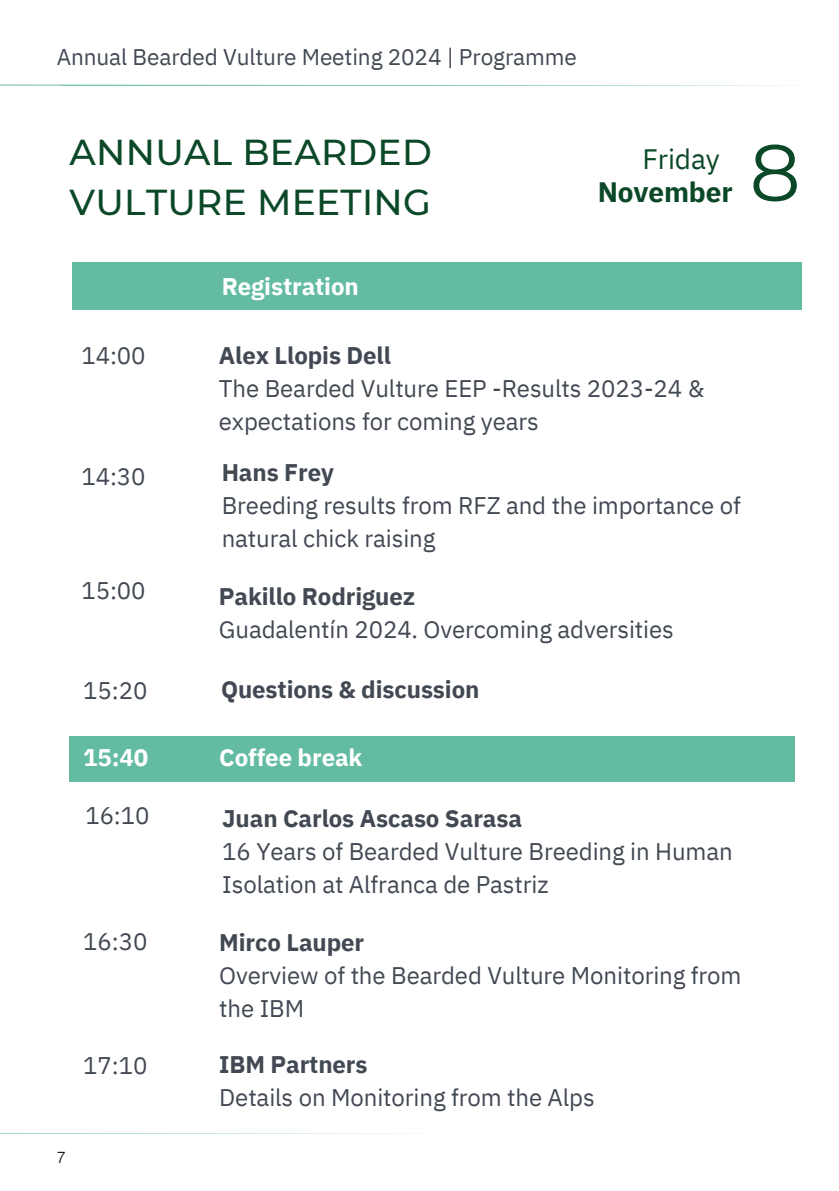
<style>
.page{position:relative;width:839px;height:1191px;background:#fff}
.page>*{position:absolute;margin:0;border:0;box-sizing:border-box;transform-origin:0 0}
.t1{font:80px "Montserrat";color:#0b4827}
.t2{font:500 36px/49.4px "Montserrat";letter-spacing:.01em;color:#0b4827}
.t3{font:700 28px/33px "IBM Plex Sans";letter-spacing:-.005em;color:#0b4827}
.t4{font:24px/33px "IBM Plex Sans";letter-spacing:-.005em;color:#424953}
.t5{font:700 24px "IBM Plex Sans";letter-spacing:-.005em;color:#424953}
.t6{font:700 24px "IBM Plex Sans";letter-spacing:-.005em;color:#fff}
.t7{font:22.6px "IBM Plex Sans";letter-spacing:-.005em;color:#424953}
.t8{font:300 16px "Helvetica";color:#000}
.s1{font-weight:400}
</style>
<div class="page">
<div style="left:72px;top:262px;width:729px;height:47px;background:#63bba2"></div>
<svg style="left:0;top:85px;width:790px;height:1px"></svg>
<div style="left:69px;top:736px;width:725px;height:46px;background:#63bba2"></div>
<svg style="left:0;top:1133px;width:413px;height:1px"></svg>
<p class="t7" style="left:57px;top:42px;width:521px">Annual Bearded Vulture Meeting 2024 | Programme</p>
<h2 class="t2" style="left:70px;top:128px;width:363px">ANNUAL BEARDED<br>VULTURE MEETING</h2>
<h3 class="t1" style="left:749px;top:124px;width:53px">8</h3>
<h3 class="t3" style="left:597px;top:142px;width:136px;text-indent:45px"><span class="s1">Friday<br></span>November</h3>
<h1 class="t6" style="left:222px;top:270px;width:138px">Registration</h1>
<p class="t4" style="left:81px;top:339px;width:66px">14:00</p>
<p class="t5" style="left:219px;top:339px;width:174px">Alex Llopis Dell</p>
<p class="t4" style="left:219px;top:371px;width:487px">The Bearded Vulture EEP -Results 2023-24 &amp; expectations for coming years</p>
<p class="t4" style="left:81px;top:459px;width:66px">14:30</p>
<p class="t5" style="left:222px;top:457px;width:114px">Hans Frey</p>
<p class="t4" style="left:222px;top:489px;width:520px">Breeding results from RFZ and the importance of natural chick raising</p>
<h3 class="t4" style="left:81px;top:574px;width:66px">15:00</h3>
<h3 class="t5" style="left:219px;top:580px;width:198px">Pakillo Rodriguez</h3>
<h3 class="t4" style="left:219px;top:612px;width:456px">Guadalentín 2024. Overcoming adversities</h3>
<p class="t4" style="left:83px;top:674px;width:66px">15:20</p>
<p class="t5" style="left:221px;top:674px;width:260px">Questions &amp; discussion</p>
<p class="t6" style="left:83px;top:741px;width:67px">15:40</p>
<p class="t6" style="left:219px;top:742px;width:145px">Coffee break</p>
<p class="t8" style="left:57px;top:1147px;width:10px">7</p>
<p class="t4" style="left:85px;top:799px;width:66px">16:10</p>
<p class="t5" style="left:222px;top:802px;width:301px">Juan Carlos Ascaso Sarasa</p>
<p class="t4" style="left:222px;top:834px;width:512px">16 Years of Bearded Vulture Breeding in Human<br>Isolation at Alfranca de Pastriz</p>
<p class="t4" style="left:83px;top:925px;width:66px">16:30</p>
<p class="t5" style="left:219px;top:926px;width:146px">Mirco Lauper</p>
<p class="t4" style="left:219px;top:958px;width:523px">Overview of the Bearded Vulture Monitoring from the IBM</p>
<p class="t4" style="left:83px;top:1048px;width:66px">17:10</p>
<p class="t5" style="left:219px;top:1048px;width:150px">IBM Partners</p>
<p class="t4" style="left:219px;top:1081px;width:377px">Details on Monitoring from the Alps</p>
</div>
